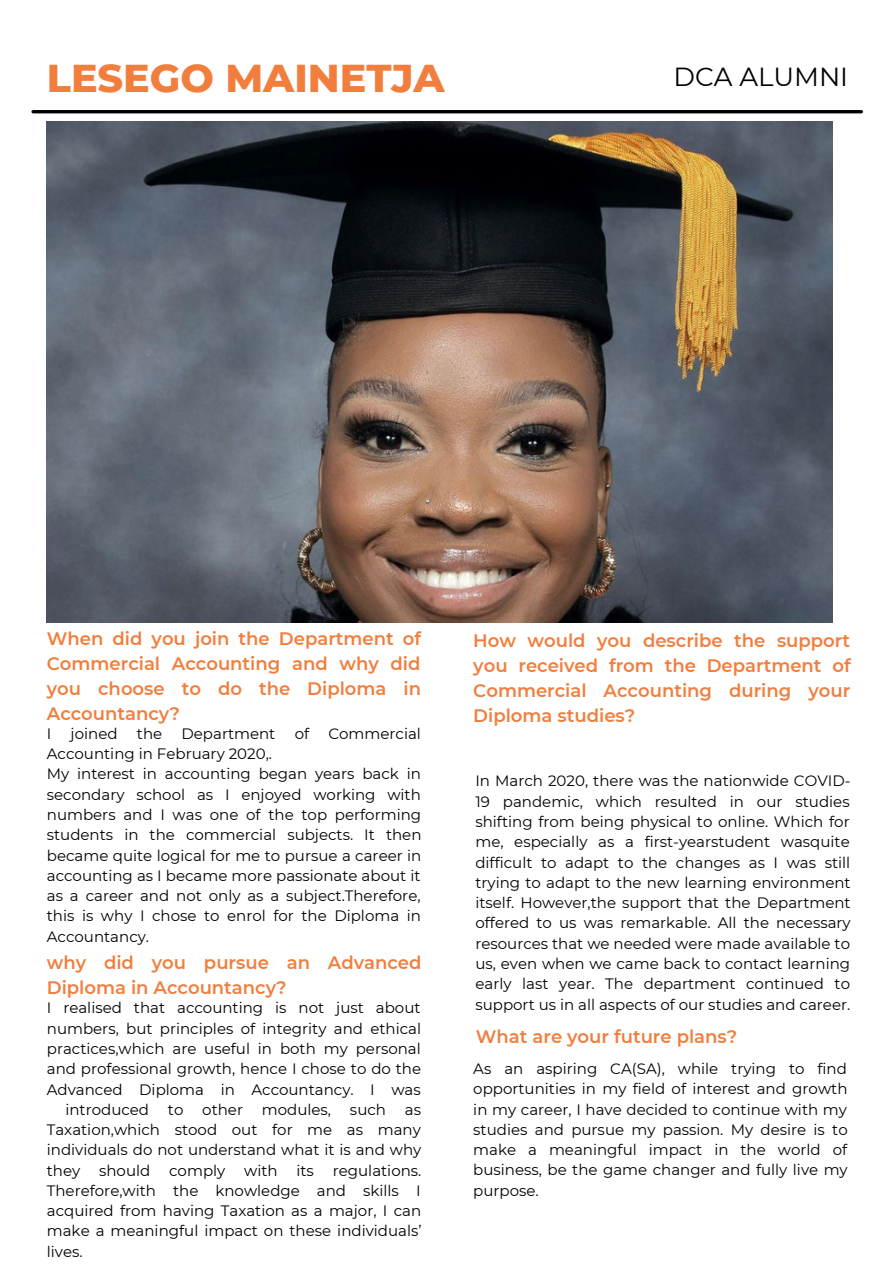
<style>
.page{position:relative;width:894px;height:1264px;background:#fff}
.page>*{position:absolute;margin:0;border:0;box-sizing:border-box;transform-origin:0 0}
.t1{font:800 39.6px "Montserrat";color:#f17e3d}
.t2{font:26.1px "Montserrat";color:#000}
.t3{font:600 18px/24.8px "Montserrat";color:#f17e3d;text-align:justify}
.t4{font:15px/20.2px "Montserrat";color:#000;text-align:justify}
</style>
<div class="page">
<img style="left:47px;top:121px;width:785px;height:501px">
<hr style="left:33px;top:110px;width:828px;height:3px;background:#000">
<p class="t1" style="left:47px;top:54px;width:399px">LESEGO MAINETJA</p>
<p class="t2" style="left:673px;top:60px;width:176px">DCA ALUMNI</p>
<p class="t3" style="left:47px;top:626px;width:376px">When did you join the Department of Commercial Accounting and why did you choose to do the Diploma in Accountancy?</p>
<p class="t4" style="left:47px;top:723px;width:6px">I</p>
<p class="t4" style="left:71px;top:723px;width:48px">joined</p>
<p class="t4" style="left:137px;top:723px;width:27px">the</p>
<p class="t4" style="left:181px;top:723px;width:95px">Department</p>
<p class="t4" style="left:294px;top:723px;width:16px">of</p>
<p class="t4" style="left:328px;top:723px;width:94px">Commercial</p>
<p class="t4" style="left:47px;top:743px;width:227px">Accounting in February 2020,.</p>
<p class="t4" style="left:47px;top:764px;width:376px">My interest in accounting began years back in secondary school as I enjoyed working with numbers and I was one of the top performing students in the commercial subjects. It then became quite logical for me to pursue a career in accounting as I became more passionate about it as a career and not only as a subject.Therefore, this is why I chose to enrol for the Diploma in Accountancy.</p>
<p class="t3" style="left:47px;top:950px;width:376px">why did you pursue an Advanced<br>Diploma in Accountancy?</p>
<p class="t4" style="left:47px;top:997px;width:375px">I realised that accounting is not just about</p>
<p class="t4" style="left:47px;top:1018px;width:375px">numbers, but principles of integrity and ethical</p>
<p class="t4" style="left:47px;top:1038px;width:375px">practices,which are useful in both my personal</p>
<p class="t4" style="left:47px;top:1058px;width:376px">and professional growth, hence I chose to do the</p>
<p class="t4" style="left:47px;top:1078px;width:375px">Advanced Diploma in Accountancy. I was</p>
<p class="t4" style="left:65px;top:1099px;width:85px">introduced</p>
<p class="t4" style="left:168px;top:1099px;width:17px">to</p>
<p class="t4" style="left:202px;top:1099px;width:42px">other</p>
<p class="t4" style="left:262px;top:1099px;width:71px">modules,</p>
<p class="t4" style="left:350px;top:1099px;width:38px">such</p>
<p class="t4" style="left:47px;top:1099px;width:376px;text-indent:358px">as Taxation,which stood out for me as many individuals do not understand what it is and why they</p>
<p class="t4" style="left:47px;top:1160px;width:376px;text-indent:286px">regulations.<br>Therefore,with the knowledge and skills I acquired from having Taxation as a major, I can make a meaningful impact on these individuals’ lives.</p>
<p class="t4" style="left:99px;top:1160px;width:53px">should</p>
<p class="t4" style="left:169px;top:1160px;width:58px">comply</p>
<p class="t4" style="left:244px;top:1160px;width:35px">with</p>
<p class="t4" style="left:296px;top:1160px;width:19px">its</p>
<p class="t3" style="left:473px;top:628px;width:379px">How would you describe the support you received from the Department of Commercial Accounting during your Diploma studies?</p>
<p class="t4" style="left:475px;top:771px;width:377px">In March 2020, there was the nationwide COVID-19 pandemic, which resulted in our studies shifting from being physical to online. Which for me, especially as a first-yearstudent wasquite difficult to adapt to the changes as I was still trying to adapt to the new learning environment itself. However,the support that the Department offered to us was remarkable. All the necessary resources that we needed were made available to us, even when we came back to contact learning early last year. The department continued to support us in all aspects of our studies and career.</p>
<p class="t3" style="left:476px;top:1024px;width:263px">What are your future plans?</p>
<p class="t4" style="left:473px;top:1058px;width:376px">As an aspiring CA(SA), while trying to find opportunities in my field of interest and growth in my career, I have decided to continue with my studies and pursue my passion. My desire is to make a meaningful impact in the world of business, be the game changer and fully live my purpose.</p>
</div>
